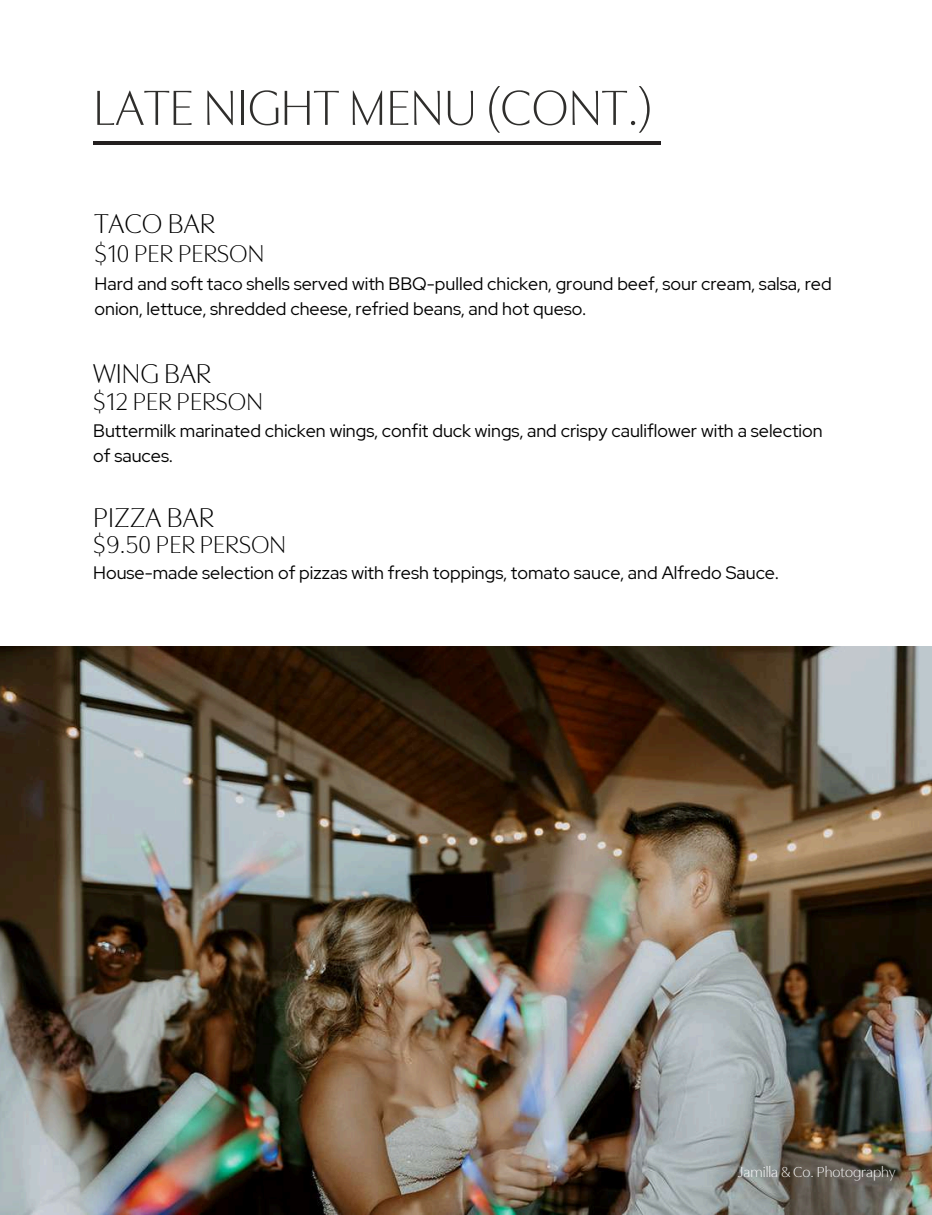
<style>
.page{position:relative;width:932px;height:1215px;background:#fff}
.page>*{position:absolute;margin:0;border:0;box-sizing:border-box;transform-origin:0 0}
.t1{font:300 51.6px "Utile Display";color:#2f2e2c}
.t2{font:300 28.65px "Utile Display";color:#000}
.t3{font:300 25.65px "Utile Display";color:#000}
.t4{font:18px/24.8px "Red Hat Display";color:#000}
.t5{font:300 15.15px "Utile Display";color:#fff}
</style>
<div class="page">
<img style="left:0;top:646px;width:932px;height:568px">
<hr style="left:93px;top:141px;width:567px;height:3px;background:#231f20">
<h1 class="t1" style="left:93px;top:78px;width:560px">LATE NIGHT MENU (CONT.)</h1>
<h2 class="t2" style="left:94px;top:207px;width:122px">TACO BAR</h2>
<h3 class="t3" style="left:94px;top:239px;width:171px">$10 PER PERSON</h3>
<p class="t4" style="left:94px;top:271px;width:738px">Hard and soft taco shells served with BBQ-pulled chicken, ground beef, sour cream, salsa, red onion, lettuce, shredded cheese, refried beans, and hot queso.</p>
<h2 class="t2" style="left:93px;top:358px;width:119px">WING BAR</h2>
<h3 class="t3" style="left:93px;top:387px;width:171px">$12 PER PERSON</h3>
<p class="t4" style="left:93px;top:418px;width:731px">Buttermilk marinated chicken wings, confit duck wings, and crispy cauliflower with a selection of sauces.</p>
<h2 class="t2" style="left:93px;top:501px;width:122px">PIZZA BAR</h2>
<h3 class="t3" style="left:93px;top:530px;width:194px">$9.50 PER PERSON</h3>
<p class="t4" style="left:93px;top:560px;width:687px">House-made selection of pizzas with fresh toppings, tomato sauce, and Alfredo Sauce.</p>
<p class="t5" style="left:738px;top:1164px;width:158px">Jamilla &amp; Co. Photography</p>
</div>
